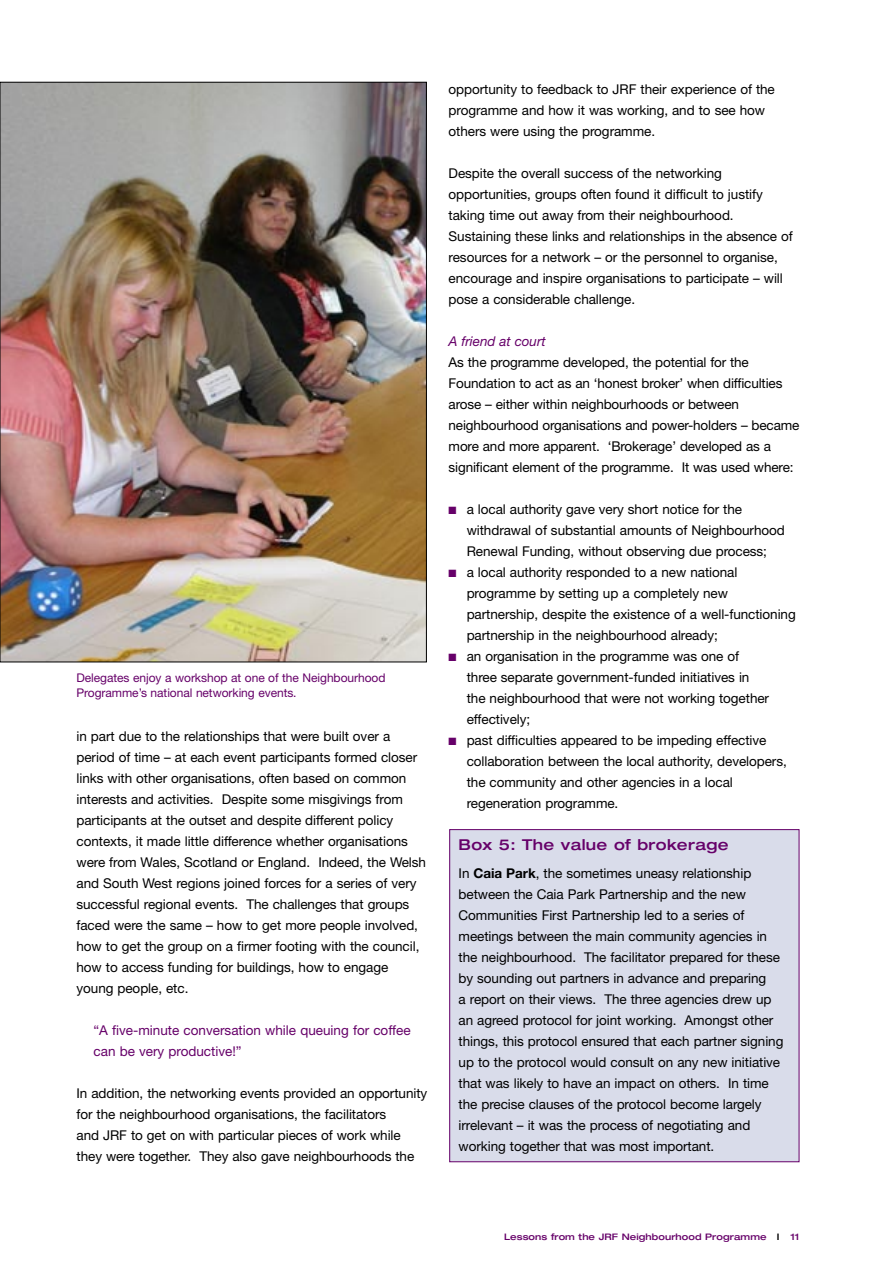
<style>
.page{position:relative;width:893px;height:1263px;background:#fff}
.page>*{position:absolute;margin:0;border:0;box-sizing:border-box;transform-origin:0 0}
.t1{font:500 expanded 15px "Helvetica Neue";letter-spacing:.025em;color:#660069}
.t2{font:13.5px/21px "Helvetica Neue";letter-spacing:-.005em;color:#000}
.t3{font:13.5px/21px "Helvetica Neue";color:#660069}
.t4{font:italic 13.5px "Helvetica Neue";letter-spacing:-.005em;color:#660069}
.t5{font:12px/15px "Helvetica Neue";letter-spacing:-.005em;color:#660069}
.t6{font:500 expanded 9px "Helvetica Neue";letter-spacing:.01em;color:#660069}
.s1{color:#660069}
.s2{font-weight:700}
.s3{color:#000}
</style>
<div class="page">
<img style="left:2px;top:84px;width:423px;height:576px">
<div style="left:450px;top:830px;width:349px;height:332px;background:#d9dcea"></div>
<div style="left:449px;top:829px;width:350px;height:333px;border:1px solid #660069"></div>
<p class="t5" style="left:77px;top:670px;width:310px">Delegates enjoy a workshop at one of the Neighbourhood<br>Programme’s national networking events.</p>
<p class="t2" style="left:77px;top:725px;width:351px">in part due to the relationships that were built over a period of time – at each event participants formed closer links with other organisations, often based on common interests and activities. Despite some misgivings from participants at the outset and despite different policy contexts, it made little difference whether organisations were from Wales, Scotland or England. Indeed, the Welsh and South West regions joined forces for a series of very successful regional events. The challenges that groups faced were the same – how to get more people involved, how to get the group on a firmer footing with the council, how to access funding for buildings, how to engage young people, etc.</p>
<p class="t3" style="left:94px;top:1019px;width:319px">“A five-minute conversation while queuing for coffee can be very productive!”</p>
<p class="t2" style="left:77px;top:1082px;width:352px">In addition, the networking events provided an opportunity for the neighbourhood organisations, the facilitators<br>and JRF to get on with particular pieces of work while they were together. They also gave neighbourhoods the</p>
<p class="t2" style="left:449px;top:78px;width:328px">opportunity to feedback to JRF their experience of the programme and how it was working, and to see how others were using the programme.</p>
<p class="t2" style="left:449px;top:162px;width:346px">Despite the overall success of the networking opportunities, groups often found it difficult to justify taking time out away from their neighbourhood.<br>Sustaining these links and relationships in the absence of resources for a network – or the personnel to organise, encourage and inspire organisations to participate – will pose a considerable challenge.</p>
<p class="t4" style="left:449px;top:333px;width:99px">A friend at court</p>
<p class="t2" style="left:449px;top:351px;width:352px">As the programme developed, the potential for the Foundation to act as an ‘honest broker’ when difficulties arose – either within neighbourhoods or between neighbourhood organisations and power-holders – became more and more apparent. ‘Brokerage’ developed as a significant element of the programme. It was used where:</p>
<p class="t2" style="left:467px;top:498px;width:320px;text-indent:-18px"><span class="s1">■</span> a local authority gave very short notice for the withdrawal of substantial amounts of Neighbourhood<br>Renewal Funding, without observing due process;</p>
<p class="t2" style="left:467px;top:561px;width:331px;text-indent:-18px"><span class="s1">■</span> a local authority responded to a new national programme by setting up a completely new partnership, despite the existence of a well-functioning partnership in the neighbourhood already;</p>
<p class="t2" style="left:467px;top:645px;width:304px;text-indent:-18px"><span class="s1">■</span> an organisation in the programme was one of three separate government-funded initiatives in the neighbourhood that were not working together effectively;</p>
<p class="t2" style="left:467px;top:729px;width:322px;text-indent:-18px"><span class="s1">■</span> past difficulties appeared to be impeding effective collaboration between the local authority, developers, the community and other agencies in a local regeneration programme.</p>
<p class="t1" style="left:459px;top:835px;width:272px">Box 5: The value of brokerage</p>
<p class="t2" style="left:459px;top:862px;width:326px">In <span class="s2">Caia Park</span>, the sometimes uneasy relationship between the Caia Park Partnership and the new Communities First Partnership led to a series of meetings between the main community agencies in the neighbourhood. The facilitator prepared for these by sounding out partners in advance and preparing<br>a report on their views. The three agencies drew up an agreed protocol for joint working. Amongst other things, this protocol ensured that each partner signing up to the protocol would consult on any new initiative that was likely to have an impact on others. In time the precise clauses of the protocol become largely irrelevant – it was the process of negotiating and working together that was most important.</p>
<p class="t6" style="left:504px;top:1231px;width:297px">Lessons from the JRF Neighbourhood Programme <span class="s3">I</span> 11</p>
</div>
